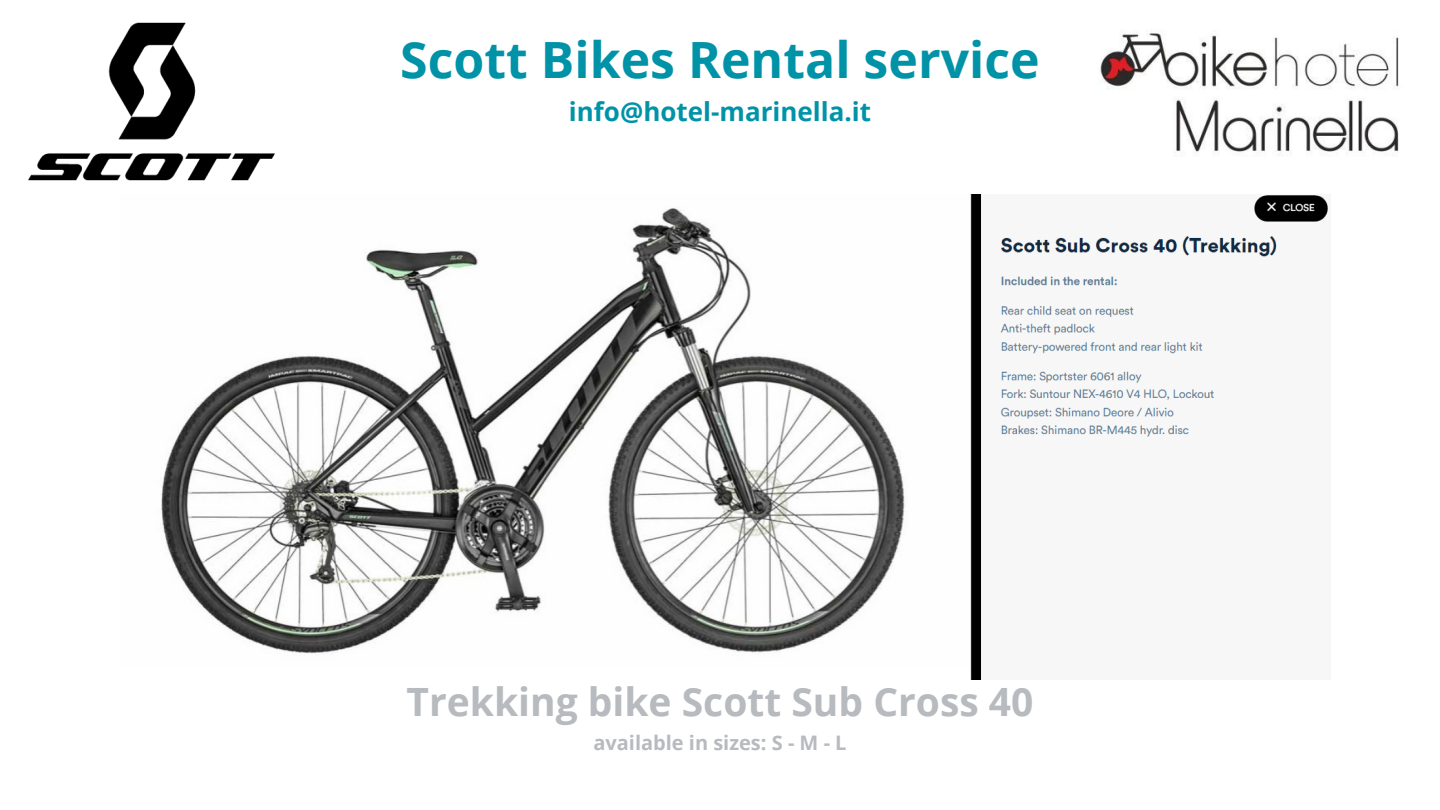
<style>
.page{position:relative;width:1440px;height:810px;background:#fff}
.page>*{position:absolute;margin:0;border:0;box-sizing:border-box;transform-origin:0 0}
.t1{font:700 50px "Open Sans";color:#0093a8}
.t2{font:700 39px "Open Sans";color:#b7babe}
.t3{font:700 26px "Open Sans";color:#0093a8}
.t4{font:700 20px "Open Sans";color:#b7babe}
</style>
<div class="page">
<img style="left:28px;top:22px;width:247px;height:159px">
<img style="left:161px;top:195px;width:1167px;height:484px">
<img style="left:1100px;top:30px;width:299px;height:126px">
<p class="t1" style="left:400px;top:25px;width:641px">Scott Bikes Rental service</p>
<p class="t3" style="left:569px;top:93px;width:304px">info@hotel-marinella.it</p>
<h1 class="t2" style="left:407px;top:675px;width:628px">Trekking bike Scott Sub Cross 40</h1>
<p class="t4" style="left:593px;top:729px;width:255px">available in sizes: S - M - L</p>
</div>
